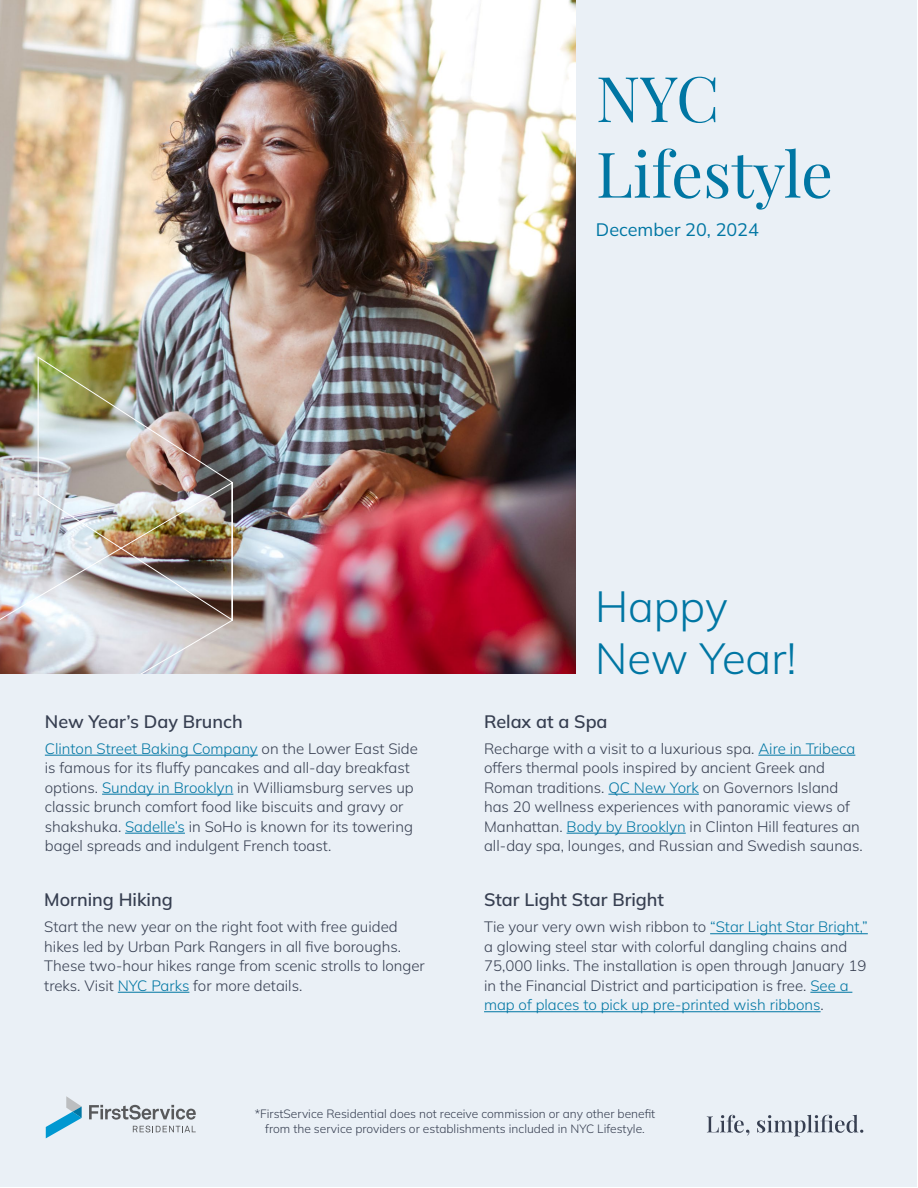
<style>
.page{position:relative;width:918px;height:1188px;background:#fff}
.page>*{position:absolute;margin:0;border:0;box-sizing:border-box;transform-origin:0 0}
.t1{font:63px/75.6px "Playfair Display";color:#0076a3}
.t2{font:300 43.5px/52.2px "Mulish";color:#0076a3}
.t3{font:600 18px "Mulish";color:#373f51}
.t4{font:18px "Mulish";color:#0076a3}
.t5{font:300 15px/19.5px "Mulish";color:#373f51}
.t6{font:300 12px/15px "Mulish";color:#373f51;text-align:center}
.s1{color:#0076a3}
</style>
<div class="page">
<div style="left:1px;top:1px;width:916px;height:1186px;background:#eaf0f6"></div>
<img style="left:0;top:0;width:576px;height:674px">
<svg style="left:707px;top:1115px;width:42px;height:21px"></svg>
<svg style="left:757px;top:1115px;width:106px;height:21px"></svg>
<svg style="left:46px;top:1096px;width:36px;height:42px"></svg>
<svg style="left:89px;top:1105px;width:107px;height:15px"></svg>
<svg style="left:133px;top:1126px;width:63px;height:6px"></svg>
<img style="left:0;top:357px;width:233px;height:317px">
<hr style="left:118px;top:992px;width:71px;height:1px;background:#0076a3">
<hr style="left:710px;top:933px;width:158px;height:1px;background:#0076a3">
<hr style="left:810px;top:992px;width:42px;height:1px;background:#0076a3">
<hr style="left:484px;top:1011px;width:337px;height:1px;background:#0076a3">
<hr style="left:758px;top:755px;width:97px;height:1px;background:#0076a3">
<hr style="left:608px;top:794px;width:91px;height:1px;background:#0076a3">
<hr style="left:567px;top:833px;width:119px;height:1px;background:#0076a3">
<hr style="left:45px;top:755px;width:213px;height:1px;background:#0076a3">
<hr style="left:102px;top:794px;width:131px;height:1px;background:#0076a3">
<hr style="left:125px;top:833px;width:60px;height:1px;background:#0076a3">
<h1 class="t1" style="left:596px;top:55px;width:239px">NYC<br>Lifestyle</h1>
<p class="t4" style="left:596px;top:217px;width:164px">December 20, 2024</p>
<p class="t3" style="left:45px;top:709px;width:200px">New Year’s Day Brunch</p>
<p class="t5" style="left:45px;top:738px;width:375px"><span class="s1">Clinton Street Baking Company</span> on the Lower East Side is famous for its fluffy pancakes and all-day breakfast options. <span class="s1">Sunday in Brooklyn</span> in Williamsburg serves up classic brunch comfort food like biscuits and gravy or shakshuka. <span class="s1">Sadelle’s</span> in SoHo is known for its towering bagel spreads and indulgent French toast.</p>
<p class="t3" style="left:44px;top:887px;width:130px">Morning Hiking</p>
<p class="t5" style="left:44px;top:917px;width:382px">Start the new year on the right foot with free guided hikes led by Urban Park Rangers in all five boroughs.<br>These two-hour hikes range from scenic strolls to longer treks. Visit <span class="s1">NYC Parks</span> for more details.</p>
<h2 class="t2" style="left:595px;top:579px;width:203px">Happy<br>New Year!</h2>
<p class="t3" style="left:484px;top:709px;width:125px">Relax at a Spa</p>
<p class="t5" style="left:484px;top:738px;width:380px">Recharge with a visit to a luxurious spa. <span class="s1">Aire in Tribeca </span>offers thermal pools inspired by ancient Greek and Roman traditions. <span class="s1">QC New York</span> on Governors Island has 20 wellness experiences with panoramic views of Manhattan. <span class="s1">Body by Brooklyn</span> in Clinton Hill features an all-day spa, lounges, and Russian and Swedish saunas.</p>
<p class="t3" style="left:484px;top:887px;width:182px">Star Light Star Bright</p>
<p class="t5" style="left:484px;top:917px;width:385px">Tie your very own wish ribbon to <span class="s1">“Star Light Star Bright,” </span>a glowing steel star with colorful dangling chains and 75,000 links. The installation is open through January 19 in the Financial District and participation is free. <span class="s1">See a map of places to pick up pre-printed wish ribbons</span>.</p>
<p class="t6" style="left:255px;top:1105px;width:402px">*FirstService Residential does not receive commission or any other benefit from the service providers or establishments included in NYC Lifestyle.</p>
</div>
